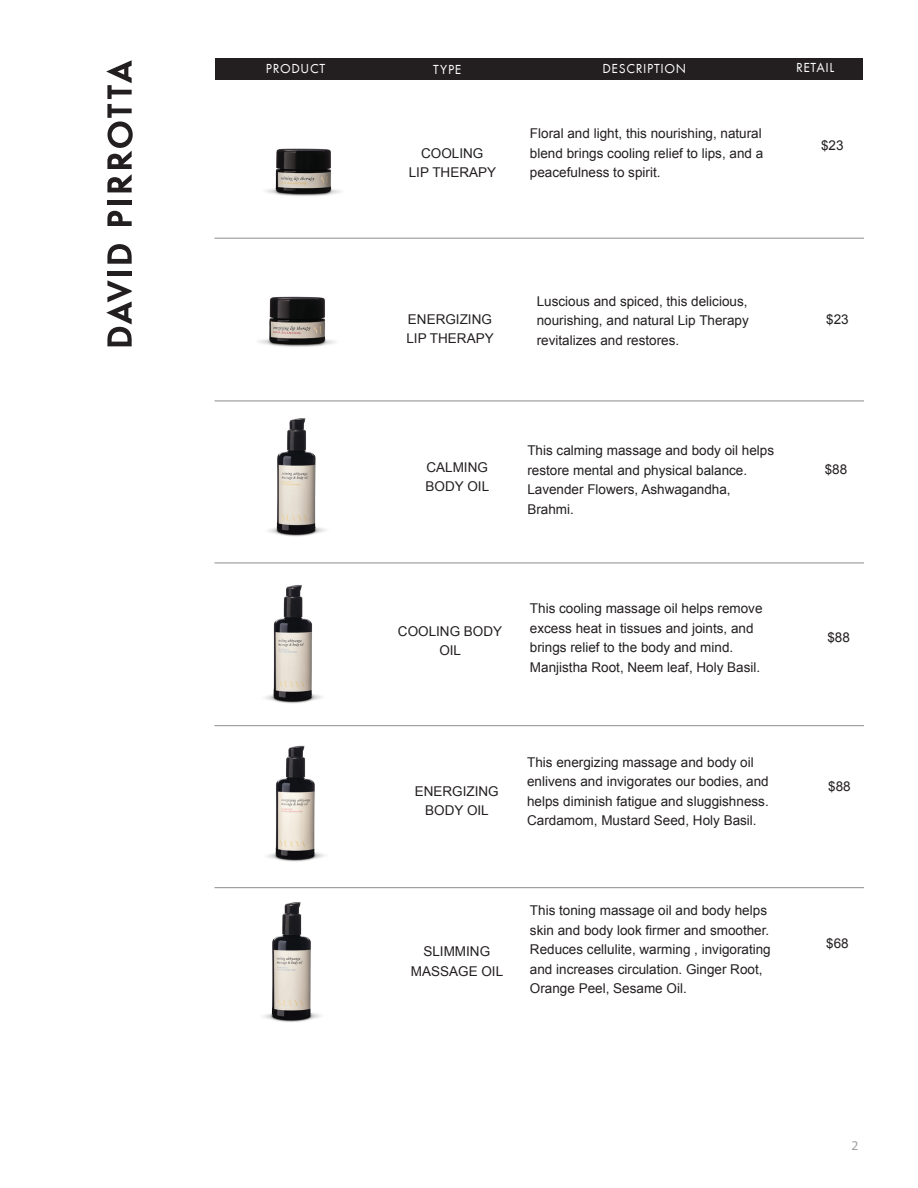
<style>
.page{position:relative;width:918px;height:1188px;background:#fff}
.page>*{position:absolute;margin:0;border:0;box-sizing:border-box;transform-origin:0 0}
.t1{font:17.25px "Myriad Pro";color:#fff}
.t2{font:13.5px/19.5px "Arial";color:#231f20}
.t3{font:13.5px "Futura T";letter-spacing:.05em;color:#fff}
.t4{font:13.5px "Myriad Pro";color:#9d9fa2}
</style>
<div class="page">
<hr style="left:215px;top:238px;width:649px;height:1px;background:#8b8d8f">
<hr style="left:215px;top:401px;width:649px;height:1px;background:#8b8d8f">
<hr style="left:215px;top:563px;width:649px;height:1px;background:#8b8d8f">
<hr style="left:215px;top:725px;width:649px;height:1px;background:#8b8d8f">
<hr style="left:215px;top:887px;width:649px;height:1px;background:#8b8d8f">
<div style="left:215px;top:58px;width:648px;height:22px;background:#231f20"></div>
<svg style="left:106px;top:280px;width:26px;height:66px"></svg>
<hr style="left:107px;top:271px;width:25px;height:4px;background:#231f20">
<svg style="left:107px;top:244px;width:25px;height:20px"></svg>
<svg style="left:107px;top:211px;width:25px;height:15px"></svg>
<div style="left:107px;top:200px;width:25px;height:5px;background:#231f20"></div>
<svg style="left:106px;top:60px;width:27px;height:132px"></svg>
<img style="left:265px;top:585px;width:57px;height:119px">
<img style="left:265px;top:148px;width:76px;height:48px">
<img style="left:258px;top:296px;width:77px;height:51px">
<img style="left:267px;top:745px;width:58px;height:117px">
<img style="left:263px;top:902px;width:58px;height:120px">
<img style="left:268px;top:418px;width:58px;height:119px">
<p class="t1" style="left:231px;top:53px;width:75px">PRODUCT</p>
<p class="t1" style="left:779px;top:53px;width:52px">RETAIL</p>
<p class="t3" style="left:266px;top:61px;width:61px">PRODUCT</p>
<p class="t3" style="left:433px;top:62px;width:30px">TYPE</p>
<p class="t3" style="left:602px;top:61px;width:85px">DESCRIPTION</p>
<p class="t3" style="left:796px;top:60px;width:40px">RETAIL</p>
<p class="t2" style="left:409px;top:143px;width:89px;text-align:center">COOLING<br>LIP THERAPY</p>
<p class="t2" style="left:530px;top:124px;width:235px;text-align:justify">Floral and light, this nourishing, natural blend brings cooling relief to lips, and a peacefulness to spirit.</p>
<p class="t2" style="left:821px;top:136px;width:24px">$23</p>
<p class="t2" style="left:537px;top:291px;width:214px;text-align:justify">Luscious and spiced, this delicious, nourishing, and natural Lip Therapy revitalizes and restores.</p>
<p class="t2" style="left:406px;top:309px;width:89px">ENERGIZING<br>LIP THERAPY</p>
<p class="t2" style="left:826px;top:309px;width:24px">$23</p>
<p class="t2" style="left:426px;top:457px;width:65px">CALMING<br>BODY OIL</p>
<p class="t2" style="left:527px;top:441px;width:248px">This calming massage and body oil helps restore mental and physical balance.<br>Lavender Flowers, Ashwagandha,<br>Brahmi.</p>
<p class="t2" style="left:398px;top:621px;width:106px;text-align:center">COOLING BODY<br>OIL</p>
<p class="t2" style="left:530px;top:599px;width:234px">This cooling massage oil helps remove excess heat in tissues and joints, and brings relief to the body and mind.<br>Manjistha Root, Neem leaf, Holy Basil.</p>
<p class="t2" style="left:415px;top:781px;width:86px;text-align:center">ENERGIZING<br>BODY OIL</p>
<p class="t2" style="left:527px;top:752px;width:243px">This energizing massage and body oil enlivens and invigorates our bodies, and helps diminish fatigue and sluggishness.<br>Cardamom, Mustard Seed, Holy Basil.</p>
<p class="t2" style="left:411px;top:942px;width:94px;text-align:center">SLIMMING<br>MASSAGE OIL</p>
<p class="t2" style="left:530px;top:901px;width:242px">This toning massage oil and body helps skin and body look firmer and smoother.<br>Reduces cellulite, warming , invigorating and increases circulation. Ginger Root, Orange Peel, Sesame Oil.</p>
<p class="t2" style="left:825px;top:460px;width:24px">$88</p>
<p class="t2" style="left:827px;top:628px;width:24px">$88</p>
<p class="t2" style="left:828px;top:776px;width:24px">$88</p>
<p class="t2" style="left:826px;top:934px;width:24px">$68</p>
<p class="t4" style="left:851px;top:1137px;width:8px">2</p>
</div>
